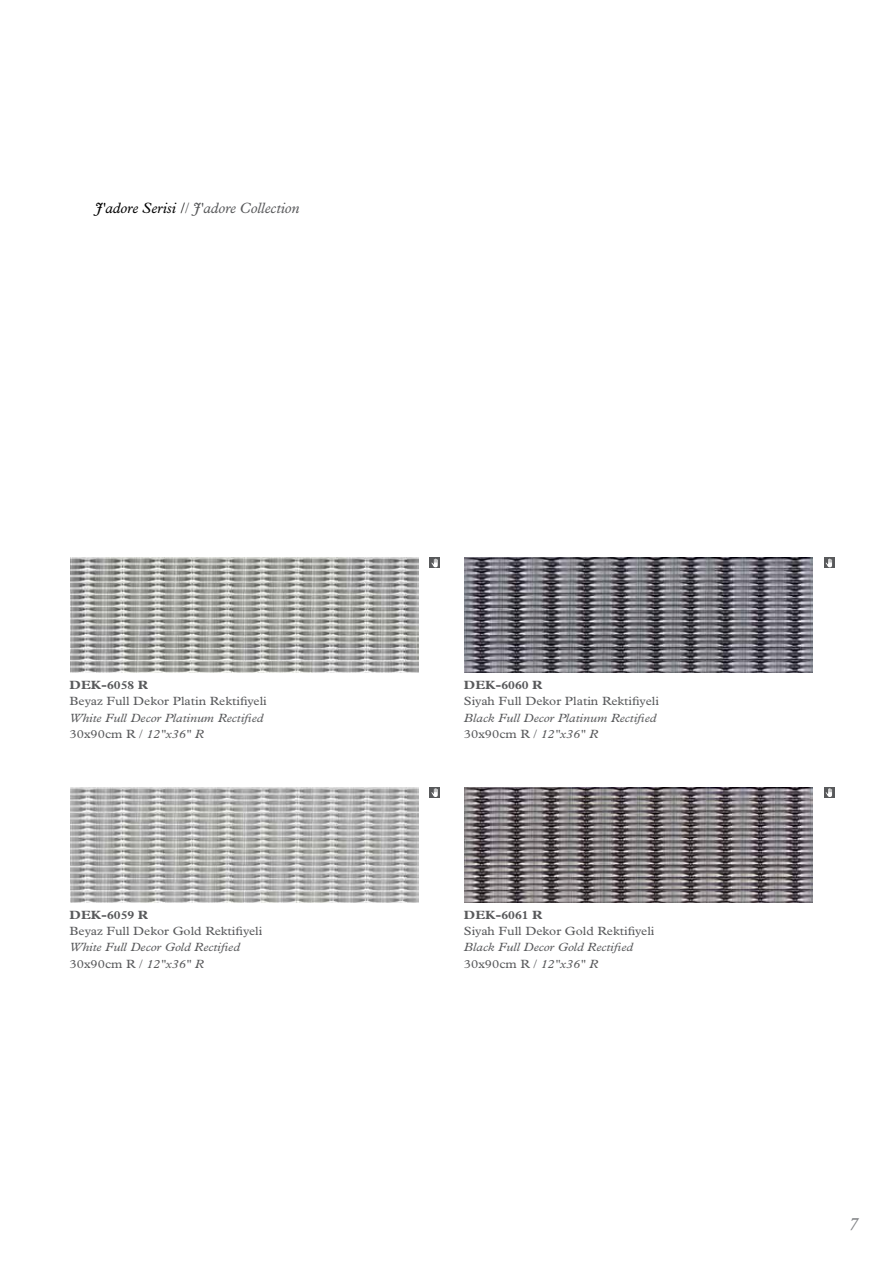
<style>
.page{position:relative;width:893px;height:1263px;background:#fff}
.page>*{position:absolute;margin:0;border:0;box-sizing:border-box;transform-origin:0 0}
.t1{font:italic 18px "Plantin MT Pro";color:#808285}
.t2{font:italic 15px "Plantin MT Pro";color:#58595b}
.t3{font:italic 12px/16.4px "Plantin MT Pro";color:#58595b;scale:1.09 1}
.t4{font:12px "Plantin MT Pro";color:#58595b;scale:1.09 1}
.t5{font:700 12px "Plantin MT Pro";color:#58595b;scale:1.09 1}
.s1{color:#000}
.s2{font-style:normal}
</style>
<div class="page">
<div style="left:430px;top:558px;width:10px;height:10px;background:#58595b"></div>
<svg style="left:431px;top:559px;width:7px;height:8px"></svg>
<div style="left:430px;top:787px;width:10px;height:11px;background:#58595b"></div>
<svg style="left:431px;top:788px;width:7px;height:9px"></svg>
<div style="left:824px;top:558px;width:10px;height:10px;background:#58595b"></div>
<svg style="left:826px;top:559px;width:6px;height:8px"></svg>
<div style="left:824px;top:787px;width:10px;height:11px;background:#606163"></div>
<svg style="left:825px;top:788px;width:7px;height:9px"></svg>
<img style="left:464px;top:558px;width:348px;height:114px">
<img style="left:464px;top:787px;width:348px;height:115px">
<img style="left:70px;top:787px;width:348px;height:115px">
<img style="left:70px;top:558px;width:348px;height:114px">
<p class="t2" style="left:95px;top:199px;width:206px"><span class="s1">J'adore Serisi /</span>/ J'adore Collection</p>
<p class="t5" style="left:70px;top:678px;width:73px">DEK-6058 R</p>
<p class="t4" style="left:70px;top:694px;width:182px">Beyaz Full Dekor Platin Rektifiyeli</p>
<p class="t3" style="left:70px;top:709px;width:179px">White Full Decor Platinum Rectified<br><span class="s2">30x90cm R /</span> 12"x36" R</p>
<p class="t5" style="left:70px;top:907px;width:73px">DEK-6059 R</p>
<p class="t4" style="left:70px;top:924px;width:178px">Beyaz Full Dekor Gold Rektifiyeli</p>
<p class="t3" style="left:70px;top:939px;width:158px">White Full Decor Gold Rectified<br><span class="s2">30x90cm R /</span> 12"x36" R</p>
<p class="t5" style="left:464px;top:678px;width:73px">DEK-6060 R</p>
<p class="t4" style="left:464px;top:694px;width:180px">Siyah Full Dekor Platin Rektifiyeli</p>
<p class="t3" style="left:464px;top:709px;width:178px">Black Full Decor Platinum Rectified<br><span class="s2">30x90cm R /</span> 12"x36" R</p>
<p class="t5" style="left:464px;top:907px;width:73px">DEK-6061 R</p>
<p class="t4" style="left:464px;top:924px;width:176px">Siyah Full Dekor Gold Rektifiyeli</p>
<p class="t3" style="left:464px;top:939px;width:157px">Black Full Decor Gold Rectified<br><span class="s2">30x90cm R /</span> 12"x36" R</p>
<h1 class="t1" style="left:849px;top:1214px;width:11px">7</h1>
</div>
